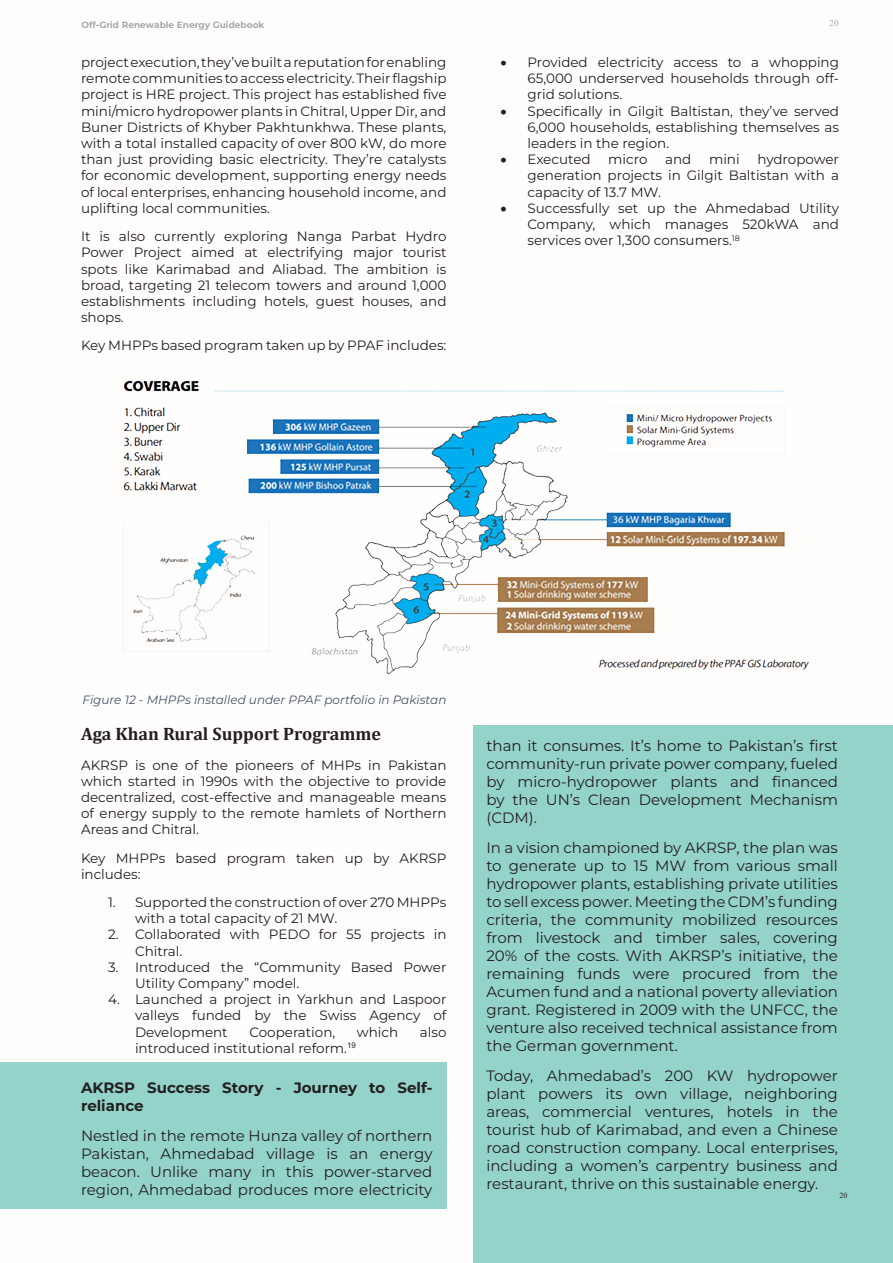
<style>
.page{position:relative;width:893px;height:1263px;background:#fff}
.page>*{position:absolute;margin:0;border:0;box-sizing:border-box;transform-origin:0 0}
.Heading_3{font:700 18px "Cambria";color:#231f20}
.t1{font:15px/18px "Montserrat";color:#231f20;text-align:justify}
.t2{font:700 15px/18px "Montserrat";color:#231f20}
.Normal__2_columns{font:13.5px/16.2px "Montserrat";color:#231f20;text-align:justify}
.t3{font:italic 12px "Montserrat";color:#44546a}
.t4{font:700 9px "Montserrat";color:#a8a9ad}
.t5{font:9px "Times New Roman";color:#a8a9ad}
.t6{font:7.8px "Times New Roman";color:#231f20}
</style>
<div class="page">
<div style="left:473px;top:726px;width:420px;height:537px;background:#94d3c9"></div>
<img style="left:123px;top:380px;width:686px;height:293px">
<div style="left:0;top:1062px;width:446px;height:147px;background:#94d3c9"></div>
<p class="t4" style="left:81px;top:18px;width:185px">Off-Grid Renewable Energy Guidebook</p>
<p class="t5" style="left:830px;top:17px;width:10px">20</p>
<p class="Normal__2_columns" style="left:81px;top:54px;width:367px">project execution, they’ve built a reputation for enabling remote communities to access electricity. Their flagship project is HRE project. This project has established five mini/micro hydropower plants in Chitral, Upper Dir, and Buner Districts of Khyber Pakhtunkhwa. These plants, with a total installed capacity of over 800 kW, do more than just providing basic electricity. They’re catalysts for economic development, supporting energy needs of local enterprises, enhancing household income, and uplifting local communities.</p>
<p class="Normal__2_columns" style="left:81px;top:228px;width:367px">It is also currently exploring Nanga Parbat Hydro Power Project aimed at electrifying major tourist spots like Karimabad and Aliabad. The ambition is broad, targeting 21 telecom towers and around 1,000 establishments including hotels, guest houses, and shops.</p>
<p class="Normal__2_columns" style="left:81px;top:337px;width:367px">Key MHPPs based program taken up by PPAF includes:</p>
<p class="Normal__2_columns" style="left:527px;top:54px;width:313px;text-indent:-27px">• Provided electricity access to a whopping 65,000 underserved households through off&shy;grid solutions.</p>
<p class="Normal__2_columns" style="left:527px;top:102px;width:313px;text-indent:-27px">• Specifically in Gilgit Baltistan, they’ve served 6,000 households, establishing themselves as leaders in the region.</p>
<p class="Normal__2_columns" style="left:500px;top:151px;width:92px">• Executed</p>
<p class="Normal__2_columns" style="left:608px;top:151px;width:41px">micro</p>
<p class="Normal__2_columns" style="left:665px;top:151px;width:28px">and</p>
<p class="Normal__2_columns" style="left:709px;top:151px;width:32px">mini</p>
<p class="Normal__2_columns" style="left:527px;top:151px;width:313px;text-indent:230px">hydropower generation projects in Gilgit Baltistan with a capacity of 13.7 MW.</p>
<p class="Normal__2_columns" style="left:527px;top:200px;width:313px;text-indent:-27px">• Successfully set up the Ahmedabad Utility Company, which manages 520kWA and services over 1,300 consumers.<sup>18</sup></p>
<p class="t3" style="left:82px;top:691px;width:365px">Figure 12 - MHPPs installed under PPAF portfolio in Pakistan</p>
<p class="Heading_3" style="left:81px;top:721px;width:301px">Aga Khan Rural Support Programme</p>
<p class="Normal__2_columns" style="left:81px;top:756px;width:367px">AKRSP is one of the pioneers of MHPs in Pakistan which started in 1990s with the objective to provide decentralized, cost-effective and manageable means of energy supply to the remote hamlets of Northern Areas and Chitral.</p>
<p class="Normal__2_columns" style="left:81px;top:849px;width:367px">Key MHPPs based program taken up by AKRSP includes:</p>
<p class="Normal__2_columns" style="left:135px;top:894px;width:313px;text-indent:-27px">1. Supported the construction of over 270 MHPPs with a total capacity of 21 MW.</p>
<p class="Normal__2_columns" style="left:135px;top:926px;width:313px;text-indent:-27px">2. Collaborated with PEDO for 55 projects in<br>Chitral.</p>
<p class="Normal__2_columns" style="left:135px;top:958px;width:313px;text-indent:-27px">3. Introduced the “Community Based Power<br>Utility Company” model.</p>
<p class="Normal__2_columns" style="left:135px;top:991px;width:313px;text-indent:-27px">4. Launched a project in Yarkhun and Laspoor valleys funded by the Swiss Agency of Development</p>
<p class="Normal__2_columns" style="left:249px;top:1023px;width:87px">Cooperation,</p>
<p class="Normal__2_columns" style="left:357px;top:1023px;width:43px">which</p>
<p class="Normal__2_columns" style="left:420px;top:1023px;width:28px">also</p>
<p class="Normal__2_columns" style="left:135px;top:1039px;width:222px">introduced institutional reform.<sup>19</sup></p>
<p class="t2" style="left:81px;top:1078px;width:353px">AKRSP Success Story - Journey to Self&shy;reliance</p>
<p class="t1" style="left:81px;top:1126px;width:353px">Nestled in the remote Hunza valley of northern Pakistan, Ahmedabad village is an energy beacon. Unlike many in this power-starved region, Ahmedabad produces more electricity</p>
<p class="t1" style="left:486px;top:736px;width:353px">than it consumes. It’s home to Pakistan’s first community-run private power company, fueled by micro-hydropower plants and financed by the UN’s Clean Development Mechanism (CDM).</p>
<p class="t1" style="left:486px;top:838px;width:353px">In a vision championed by AKRSP, the plan was to generate up to 15 MW from various small hydropower plants, establishing private utilities to sell excess power. Meeting the CDM’s funding criteria, the community mobilized resources from livestock and timber sales, covering 20% of the costs. With AKRSP’s initiative, the remaining funds were procured from the Acumen fund and a national poverty alleviation grant. Registered in 2009 with the UNFCC, the venture also received technical assistance from the German government.</p>
<p class="t1" style="left:486px;top:1066px;width:353px">Today, Ahmedabad’s 200 KW hydropower plant powers its own village, neighboring areas, commercial ventures, hotels in the tourist hub of Karimabad, and even a Chinese road construction company. Local enterprises, including a women’s carpentry business and restaurant, thrive on this sustainable energy.</p>
<p class="t6" style="left:839px;top:1190px;width:9px">20</p>
</div>
